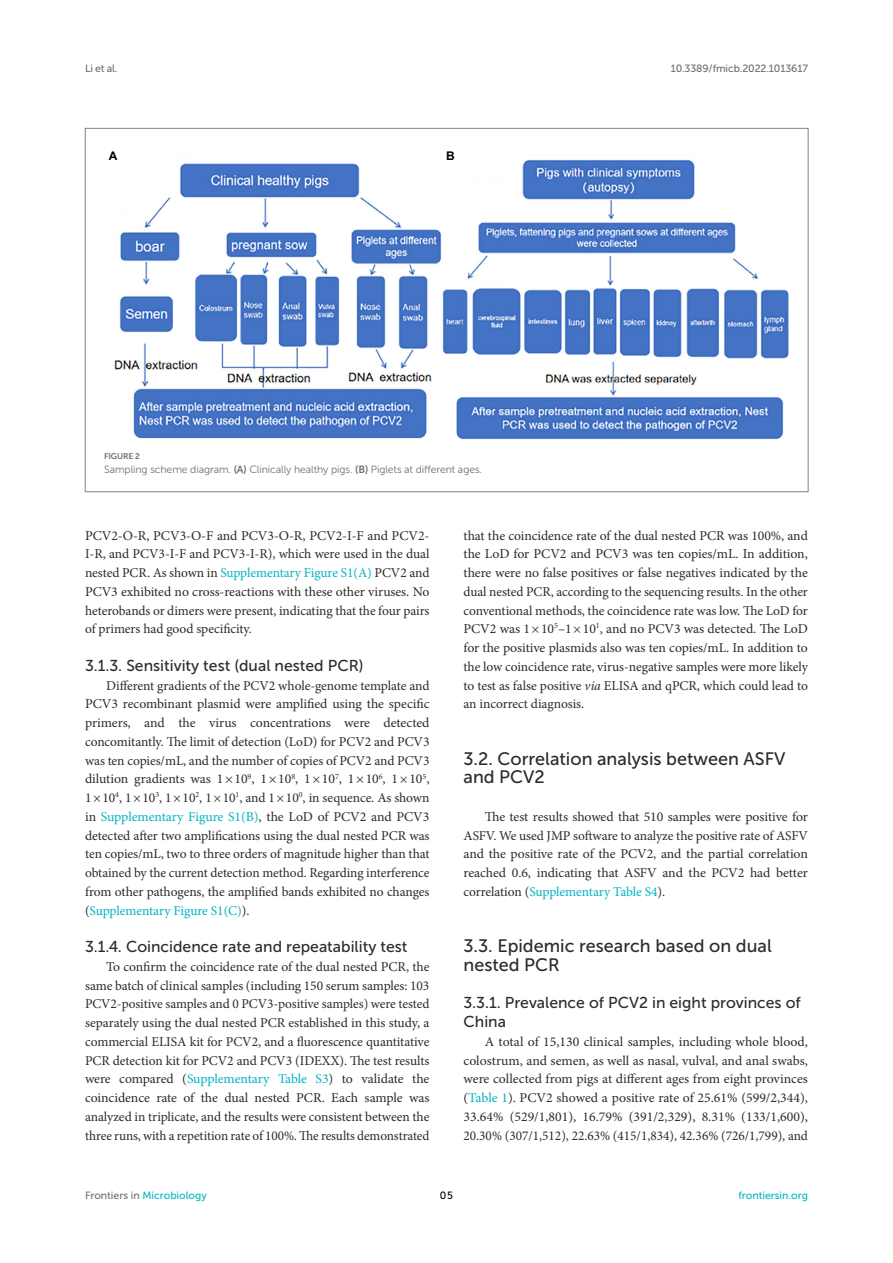
<style>
.page{position:relative;width:893px;height:1263px;background:#fff}
.page>*{position:absolute;margin:0;border:0;box-sizing:border-box;transform-origin:0 0}
.HEAD_2{font:18px/18.8px "Museo Sans 500";color:#2b2b2a}
.HEAD_3{font:15.75px "Museo Sans 500";color:#2b2b2a}
.HEAD_3_after_HEAD_2{font:15.75px/18.8px "Museo Sans 500";color:#2b2b2a}
.TEXT_FLUSH{font:13.5px/18.8px "Minion Pro";letter-spacing:-.005em;color:#2b2b2a;text-align:justify}
.t1{font:700 12px "Arial";color:#000}
.FIG_LEG{font:10.5px "Museo Sans 300";letter-spacing:-.01em;color:#706f70}
.t2{font:10.5px "Museo Sans 500";color:#00b4c4}
.t3{font:10.5px "Museo Sans 500";letter-spacing:-.015em;color:#706f70}
.t4{font:10.5px "Museo Sans 500";color:#000}
.FIG_HD{font:8.25px "Museo Sans 700";letter-spacing:-.01em;color:#706f70}
.s1{font-family:"Museo Sans 700"}
.s2{color:#00b4c4}
.s3{font-style:italic}
.s4{color:#706f70}
</style>
<div class="page">
<img style="left:114px;top:160px;width:675px;height:280px">
<p class="t3" style="left:85px;top:63px;width:34px">Li et al.</p>
<p class="t3" style="left:671px;top:63px;width:139px">10.3389/fmicb.2022.1013617</p>
<p class="t1" style="left:109px;top:147px;width:10px">A</p>
<p class="t1" style="left:446px;top:147px;width:10px">B</p>
<p class="FIG_HD" style="left:104px;top:452px;width:37px">FIGURE 2</p>
<p class="FIG_LEG" style="left:104px;top:463px;width:379px">Sampling scheme diagram. <span class="s1">(A)</span> Clinically healthy pigs. <span class="s1">(B)</span> Piglets at different ages.</p>
<p class="TEXT_FLUSH" style="left:85px;top:526px;width:346px">PCV2-O-R, PCV3-O-F and PCV3-O-R, PCV2-I-F and PCV2- I-R, and PCV3-I-F and PCV3-I-R), which were used in the dual nested PCR. As shown in <span class="s2">Supplementary Figure S1(A)</span> PCV2 and PCV3 exhibited no cross-reactions with these other viruses. No heterobands or dimers were present, indicating that the four pairs of primers had good specificity.</p>
<p class="HEAD_3" style="left:85px;top:657px;width:280px">3.1.3. Sensitivity test (dual nested PCR)</p>
<p class="TEXT_FLUSH" style="left:85px;top:676px;width:346px;text-indent:21px">Different gradients of the PCV2 whole-genome template and PCV3 recombinant plasmid were amplified using the specific primers, and the virus concentrations were detected concomitantly. The limit of detection (LoD) for PCV2 and PCV3 was ten copies/mL, and the number of copies of PCV2 and PCV3 dilution gradients was 1×10<sup>9</sup>, 1×10<sup>8</sup>, 1×10<sup>7</sup>, 1×10<sup>6</sup>, 1×10<sup>5</sup>, 1×10<sup>4</sup>, 1×10<sup>3</sup>, 1×10<sup>2</sup>, 1×10<sup>1</sup>, and 1×10<sup>0</sup>, in sequence. As shown in <span class="s2">Supplementary Figure S1(B)</span>, the LoD of PCV2 and PCV3 detected after two amplifications using the dual nested PCR was ten copies/mL, two to three orders of magnitude higher than that obtained by the current detection method. Regarding interference from other pathogens, the amplified bands exhibited no changes (<span class="s2">Supplementary Figure S1(C)</span>).</p>
<p class="HEAD_3" style="left:85px;top:938px;width:324px">3.1.4. Coincidence rate and repeatability test</p>
<p class="TEXT_FLUSH" style="left:85px;top:957px;width:346px;text-indent:21px">To confirm the coincidence rate of the dual nested PCR, the same batch of clinical samples (including 150 serum samples: 103<br>PCV2-positive samples and 0 PCV3-positive samples) were tested separately using the dual nested PCR established in this study, a commercial ELISA kit for PCV2, and a fluorescence quantitative PCR detection kit for PCV2 and PCV3 (IDEXX). The test results were compared (<span class="s2">Supplementary Table S3</span>) to validate the coincidence rate of the dual nested PCR. Each sample was analyzed in triplicate, and the results were consistent between the three runs, with a repetition rate of 100%. The results demonstrated</p>
<p class="TEXT_FLUSH" style="left:463px;top:526px;width:346px">that the coincidence rate of the dual nested PCR was 100%, and the LoD for PCV2 and PCV3 was ten copies/mL. In addition, there were no false positives or false negatives indicated by the dual nested PCR, according to the sequencing results. In the other conventional methods, the coincidence rate was low. The LoD for PCV2 was 1×10<sup>5</sup>–1×10<sup>1</sup>, and no PCV3 was detected. The LoD for the positive plasmids also was ten copies/mL. In addition to the low coincidence rate, virus-negative samples were more likely to test as false positive <span class="s3">via</span> ELISA and qPCR, which could lead to an incorrect diagnosis.</p>
<p class="HEAD_2" style="left:463px;top:749px;width:323px">3.2. Correlation analysis between ASFV and PCV2</p>
<p class="TEXT_FLUSH" style="left:463px;top:807px;width:346px;text-indent:21px">The test results showed that 510 samples were positive for ASFV. We used JMP software to analyze the positive rate of ASFV and the positive rate of the PCV2, and the partial correlation reached 0.6, indicating that ASFV and the PCV2 had better correlation (<span class="s2">Supplementary Table S4</span>).</p>
<p class="HEAD_2" style="left:463px;top:936px;width:310px">3.3. Epidemic research based on dual nested PCR</p>
<p class="HEAD_3_after_HEAD_2" style="left:463px;top:994px;width:339px">3.3.1. Prevalence of PCV2 in eight provinces of<br>China</p>
<p class="TEXT_FLUSH" style="left:463px;top:1032px;width:346px;text-indent:21px">A total of 15,130 clinical samples, including whole blood, colostrum, and semen, as well as nasal, vulval, and anal swabs, were collected from pigs at different ages from eight provinces (<span class="s2">Table 1</span>). PCV2 showed a positive rate of 25.61% (599/2,344), 33.64% (529/1,801), 16.79% (391/2,329), 8.31% (133/1,600), 20.30% (307/1,512), 22.63% (415/1,834), 42.36% (726/1,799), and</p>
<p class="t2" style="left:85px;top:1190px;width:123px"><span class="s4">Frontiers in</span> Microbiology</p>
<p class="t4" style="left:440px;top:1190px;width:14px">05</p>
<p class="t2" style="left:738px;top:1190px;width:71px">frontiersin.org</p>
</div>
